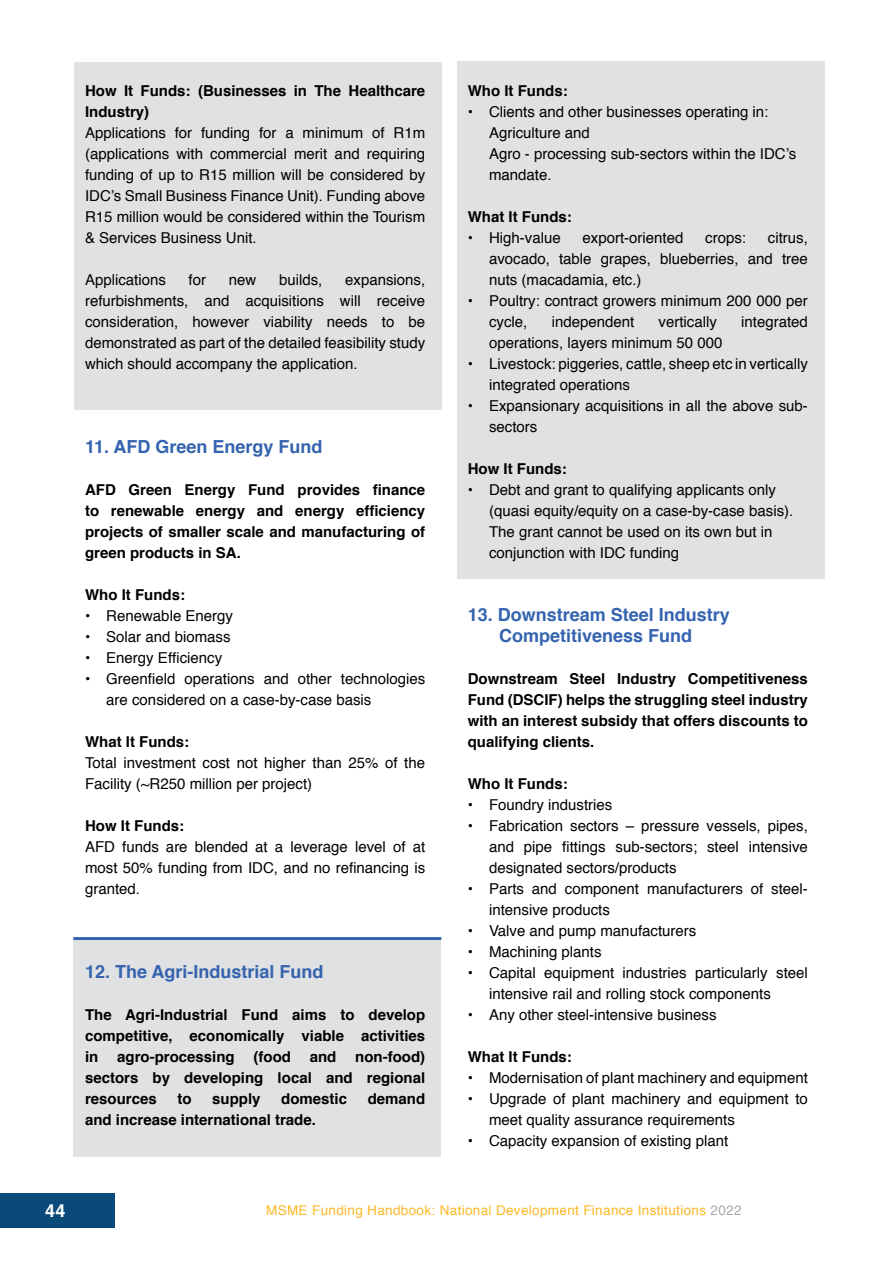
<style>
.page{position:relative;width:893px;height:1263px;background:#fff}
.page>*{position:absolute;margin:0;border:0;box-sizing:border-box;transform-origin:0 0}
.t1{font:700 18px/21px "Helvetica";color:#3564af;text-align:center}
.t2{font:700 18px "Helvetica";color:#fff}
.t3{font:15px/21px "Helvetica";color:#000}
.t4{font:700 15px/21px "Helvetica";color:#000;text-align:justify}
.t5{font:13.5px "Helvetica";letter-spacing:.025em;color:#fdb92a}
.s1{color:#a7a9ac}
</style>
<div class="page">
<div style="left:0;top:1193px;width:115px;height:34px;background:#094a7b"></div>
<div style="left:74px;top:939px;width:367px;height:218px;background:#e0e1e2"></div>
<hr style="left:73px;top:937px;width:368px;height:3px;background:#3564af">
<div style="left:457px;top:61px;width:368px;height:517px;background:#e0e1e2"></div>
<div style="left:74px;top:62px;width:368px;height:348px;background:#e0e1e2"></div>
<p class="t4" style="left:85px;top:81px;width:342px">How It Funds: (Businesses in The Healthcare<br>Industry)</p>
<p class="t3" style="left:85px;top:123px;width:342px;text-align:justify">Applications for funding for a minimum of R1m (applications with commercial merit and requiring funding of up to R15 million will be considered by IDC’s Small Business Finance Unit). Funding above R15 million would be considered within the Tourism &amp; Services Business Unit.</p>
<p class="t3" style="left:85px;top:270px;width:82px">Applications</p>
<p class="t3" style="left:189px;top:270px;width:19px">for</p>
<p class="t3" style="left:229px;top:270px;width:29px">new</p>
<p class="t3" style="left:279px;top:270px;width:45px">builds,</p>
<p class="t3" style="left:85px;top:270px;width:342px;text-align:justify;text-indent:260px">expansions, refurbishments, and acquisitions will receive consideration, however viability needs to be demonstrated as part of the detailed feasibility study which should accompany the application.</p>
<p class="t1" style="left:85px;top:437px;width:239px">11. AFD Green Energy Fund</p>
<p class="t4" style="left:85px;top:480px;width:342px">AFD Green Energy Fund provides finance to renewable energy and energy efficiency projects of smaller scale and manufacturing of green products in SA.</p>
<p class="t4" style="left:85px;top:585px;width:101px">Who It Funds:</p>
<p class="t3" style="left:85px;top:606px;width:149px">• Renewable Energy</p>
<p class="t3" style="left:85px;top:627px;width:147px">• Solar and biomass</p>
<p class="t3" style="left:85px;top:648px;width:139px">• Energy Efficiency</p>
<p class="t3" style="left:106px;top:669px;width:320px;text-indent:-21px">• Greenfield operations and other technologies are considered on a case-by-case basis</p>
<p class="t4" style="left:85px;top:732px;width:106px">What It Funds:</p>
<p class="t3" style="left:85px;top:753px;width:342px">Total investment cost not higher than 25% of the<br>Facility (~R250 million per project)</p>
<p class="t4" style="left:85px;top:816px;width:101px">How It Funds:</p>
<p class="t3" style="left:85px;top:837px;width:342px;text-align:justify">AFD funds are blended at a leverage level of at most 50% funding from IDC, and no refinancing is granted.</p>
<p class="t1" style="left:85px;top:962px;width:240px">12. The Agri-Industrial Fund</p>
<p class="t4" style="left:85px;top:1005px;width:342px">The Agri-Industrial Fund aims to develop competitive, economically viable activities in</p>
<p class="t4" style="left:85px;top:1047px;width:342px;text-indent:270px">non-food) sectors by developing local and regional resources</p>
<p class="t4" style="left:117px;top:1047px;width:119px">agro-processing</p>
<p class="t4" style="left:253px;top:1047px;width:39px">(food</p>
<p class="t4" style="left:310px;top:1047px;width:28px">and</p>
<p class="t4" style="left:177px;top:1089px;width:16px">to</p>
<p class="t4" style="left:212px;top:1089px;width:50px">supply</p>
<p class="t4" style="left:281px;top:1089px;width:67px">domestic</p>
<p class="t4" style="left:368px;top:1089px;width:59px">demand</p>
<p class="t4" style="left:85px;top:1110px;width:232px">and increase international trade.</p>
<p class="t4" style="left:468px;top:81px;width:101px">Who It Funds:</p>
<p class="t3" style="left:489px;top:102px;width:309px;text-indent:-21px">• Clients and other businesses operating in:<br>Agriculture and<br>Agro - processing sub-sectors within the IDC’s mandate.</p>
<p class="t4" style="left:468px;top:207px;width:106px">What It Funds:</p>
<p class="t3" style="left:468px;top:228px;width:94px">• High-value</p>
<p class="t3" style="left:582px;top:228px;width:102px">export-oriented</p>
<p class="t3" style="left:705px;top:228px;width:42px">crops:</p>
<p class="t3" style="left:489px;top:228px;width:320px;text-align:justify;text-indent:279px">citrus, avocado, table grapes, blueberries, and tree nuts (macadamia, etc.)</p>
<p class="t3" style="left:489px;top:291px;width:320px;text-indent:-21px">• Poultry: contract growers minimum 200 000 per cycle,</p>
<p class="t3" style="left:552px;top:312px;width:84px">independent</p>
<p class="t3" style="left:659px;top:312px;width:60px">vertically</p>
<p class="t3" style="left:741px;top:312px;width:68px">integrated</p>
<p class="t3" style="left:489px;top:333px;width:235px">operations, layers minimum 50 000</p>
<p class="t3" style="left:489px;top:354px;width:320px;text-indent:-21px">• Livestock: piggeries, cattle, sheep etc in vertically integrated operations</p>
<p class="t3" style="left:489px;top:396px;width:320px;text-indent:-21px">• Expansionary acquisitions in all the above sub&shy;sectors</p>
<p class="t4" style="left:468px;top:459px;width:101px">How It Funds:</p>
<p class="t3" style="left:489px;top:480px;width:306px;text-indent:-21px">• Debt and grant to qualifying applicants only (quasi equity/equity on a case-by-case basis).<br>The grant cannot be used on its own but in conjunction with IDC funding</p>
<p class="t1" style="left:468px;top:605px;width:264px">13. Downstream Steel Industry<br>Competitiveness Fund</p>
<p class="t4" style="left:468px;top:669px;width:342px">Downstream Steel Industry Competitiveness Fund (DSCIF) helps the struggling steel industry with an interest subsidy that offers discounts to qualifying clients.</p>
<p class="t4" style="left:468px;top:774px;width:101px">Who It Funds:</p>
<p class="t3" style="left:468px;top:795px;width:146px">• Foundry industries</p>
<p class="t3" style="left:489px;top:816px;width:320px;text-align:justify;text-indent:-21px">• Fabrication sectors – pressure vessels, pipes, and pipe fittings sub-sectors; steel intensive designated sectors/products</p>
<p class="t3" style="left:489px;top:879px;width:320px;text-indent:-21px">• Parts and component manufacturers of steel&shy;intensive products</p>
<p class="t3" style="left:468px;top:921px;width:230px">• Valve and pump manufacturers</p>
<p class="t3" style="left:468px;top:942px;width:135px">• Machining plants</p>
<p class="t3" style="left:489px;top:963px;width:320px;text-indent:-21px">• Capital equipment industries particularly steel intensive rail and rolling stock components</p>
<p class="t3" style="left:468px;top:1005px;width:250px">• Any other steel-intensive business</p>
<p class="t4" style="left:468px;top:1047px;width:106px">What It Funds:</p>
<p class="t3" style="left:468px;top:1068px;width:342px">• Modernisation of plant machinery and equipment</p>
<p class="t3" style="left:489px;top:1089px;width:320px;text-indent:-21px">• Upgrade of plant machinery and equipment to meet quality assurance requirements</p>
<p class="t3" style="left:468px;top:1131px;width:262px">• Capacity expansion of existing plant</p>
<p class="t2" style="left:45px;top:1196px;width:22px">44</p>
<p class="t5" style="left:266px;top:1200px;width:477px">MSME Funding Handbook: National Development Finance Institutions <span class="s1">2022</span></p>
</div>
